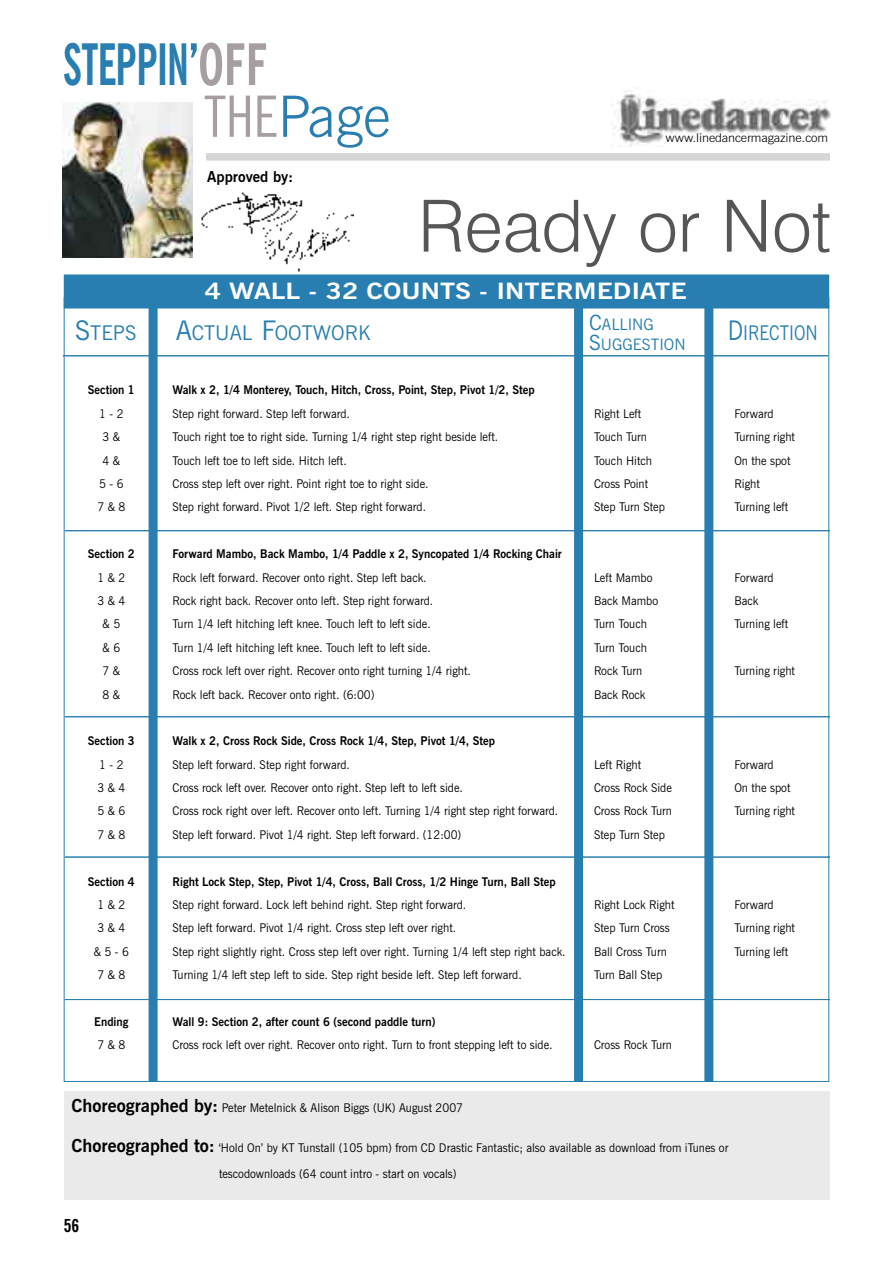
<style>
.page{position:relative;width:893px;height:1263px;background:#fff}
.page>*{position:absolute;margin:0;border:0;box-sizing:border-box;transform-origin:0 0}
.t1{font:300 72px "Swiss 721 BT";color:#565656}
.t2{font:700 condensed 57px/51.8px "News Gothic BT";letter-spacing:-.02em;color:#287eb0;scale:.76 1}
.t3{font:700 22.5px "News Gothic BT";color:#fff;scale:1.2 1}
.t4{font:20.25px "News Gothic BT";color:#287eb0}
.t5{font:20.25px "News Gothic BT";color:#287eb0;scale:.85 1}
.t6{font:700 condensed 18px "News Gothic BT";color:#000}
.t7{font:15.75px/19.5px "News Gothic BT";color:#287eb0}
.t8{font:700 15px "News Gothic BT";color:#000}
.t9{font:12px/26.1px "News Gothic BT";color:#000;scale:.95 1}
.t10{font:700 12px "News Gothic BT";color:#000;scale:.95 1}
.t11{font:300 12px "News Gothic BT";letter-spacing:-.01em;color:#000;scale:1.08 1}
.s1{color:#a69ea1}
.s2{font-weight:400;color:#a69ea1}
.s3{font-weight:300;font-stretch:normal}
.s4{font-size:21px}
.s5{font-size:27px}
.s6{font-weight:700;font-size:18px}
</style>
<div class="page">
<div style="left:149px;top:288px;width:9px;height:794px;background:#287eb0"></div>
<div style="left:574px;top:297px;width:9px;height:785px;background:#287eb0"></div>
<div style="left:704px;top:291px;width:9px;height:791px;background:#287eb0"></div>
<div style="left:65px;top:275px;width:763px;height:33px;background:#287eb0"></div>
<div style="left:64px;top:274px;width:765px;height:34px;border:2px solid #287eb0"></div>
<div style="left:64px;top:1091px;width:765px;height:108px;background:#eaeaea"></div>
<div style="left:206px;top:153px;width:624px;height:8px;background:#d6d6d6"></div>
<img style="left:611px;top:90px;width:220px;height:57px">
<hr style="left:65px;top:530px;width:765px;height:1px;background:#287eb0">
<hr style="left:63px;top:355px;width:765px;height:1px;background:#287eb0">
<hr style="left:65px;top:716px;width:765px;height:1px;background:#287eb0">
<hr style="left:65px;top:857px;width:765px;height:1px;background:#287eb0">
<img style="left:63px;top:102px;width:129px;height:155px">
<hr style="left:65px;top:999px;width:765px;height:1px;background:#287eb0">
<img style="left:264px;top:212px;width:89px;height:60px">
<img style="left:201px;top:192px;width:103px;height:50px">
<h2 class="t2" style="left:204px;top:38px;width:247px;text-indent:-141px">STEPPIN’<span class="s1">OFF<br></span><span class="s2">THE</span><span class="s3">Page</span></h2>
<p class="t8" style="left:207px;top:168px;width:87px">Approved by:</p>
<p class="t11" style="left:666px;top:131px;width:152px">www.linedancermagazine.com</p>
<h1 class="t1" style="left:418px;top:182px;width:415px">Ready or Not</h1>
<h3 class="t3" style="left:205px;top:277px;width:403px">4 WALL - 32 COUNTS - INTERMEDIATE</h3>
<h3 class="t7" style="left:589px;top:315px;width:98px"><span class="s4">C</span>ALLING<br><span class="s4">S</span>UGGESTION</h3>
<h3 class="t4" style="left:75px;top:321px;width:63px"><span class="s5">S</span>TEPS</h3>
<h3 class="t4" style="left:176px;top:321px;width:196px"><span class="s5">A</span>CTUAL <span class="s5">F</span>OOTWORK</h3>
<h3 class="t5" style="left:728px;top:320px;width:107px"><span class="s5">D</span>IRECTION</h3>
<p class="t10" style="left:88px;top:383px;width:51px">Section 1</p>
<p class="t10" style="left:173px;top:383px;width:383px">Walk x 2, 1/4 Monterey, Touch, Hitch, Cross, Point, Step, Pivot 1/2, Step</p>
<p class="t9" style="left:99px;top:400px;width:27px">1 - 2</p>
<p class="t9" style="left:173px;top:400px;width:188px">Step right forward. Step left forward.</p>
<p class="t9" style="left:594px;top:400px;width:51px">Right Left</p>
<p class="t9" style="left:734px;top:400px;width:43px">Forward</p>
<p class="t9" style="left:103px;top:424px;width:20px">3 &amp;</p>
<p class="t9" style="left:173px;top:424px;width:344px">Touch right toe to right side. Turning 1/4 right step right beside left.</p>
<p class="t9" style="left:594px;top:424px;width:57px">Touch Turn</p>
<p class="t9" style="left:734px;top:424px;width:65px">Turning right</p>
<p class="t9" style="left:103px;top:447px;width:20px">4 &amp;</p>
<p class="t9" style="left:173px;top:447px;width:185px">Touch left toe to left side. Hitch left.</p>
<p class="t9" style="left:594px;top:447px;width:63px">Touch Hitch</p>
<p class="t9" style="left:734px;top:447px;width:61px">On the spot</p>
<p class="t9" style="left:99px;top:471px;width:27px">5 - 6</p>
<p class="t9" style="left:173px;top:471px;width:271px">Cross step left over right. Point right toe to right side.</p>
<p class="t9" style="left:594px;top:471px;width:59px">Cross Point</p>
<p class="t9" style="left:734px;top:471px;width:28px">Right</p>
<p class="t9" style="left:97px;top:494px;width:31px">7 &amp; 8</p>
<p class="t9" style="left:173px;top:494px;width:268px">Step right forward. Pivot 1/2 left. Step right forward.</p>
<p class="t9" style="left:594px;top:494px;width:76px">Step Turn Step</p>
<p class="t9" style="left:734px;top:494px;width:58px">Turning left</p>
<p class="t10" style="left:88px;top:547px;width:51px">Section 2</p>
<p class="t10" style="left:173px;top:547px;width:411px">Forward Mambo, Back Mambo, 1/4 Paddle x 2, Syncopated 1/4 Rocking Chair</p>
<p class="t9" style="left:97px;top:564px;width:31px">1 &amp; 2</p>
<p class="t9" style="left:173px;top:564px;width:269px">Rock left forward. Recover onto right. Step left back.</p>
<p class="t9" style="left:594px;top:564px;width:63px">Left Mambo</p>
<p class="t9" style="left:734px;top:564px;width:43px">Forward</p>
<p class="t9" style="left:97px;top:587px;width:31px">3 &amp; 4</p>
<p class="t9" style="left:173px;top:587px;width:276px">Rock right back. Recover onto left. Step right forward.</p>
<p class="t9" style="left:594px;top:587px;width:69px">Back Mambo</p>
<p class="t9" style="left:734px;top:587px;width:27px">Back</p>
<p class="t9" style="left:103px;top:611px;width:20px">&amp; 5</p>
<p class="t9" style="left:173px;top:611px;width:273px">Turn 1/4 left hitching left knee. Touch left to left side.</p>
<p class="t9" style="left:594px;top:611px;width:57px">Turn Touch</p>
<p class="t9" style="left:734px;top:611px;width:58px">Turning left</p>
<p class="t9" style="left:103px;top:634px;width:20px">&amp; 6</p>
<p class="t9" style="left:173px;top:634px;width:273px">Turn 1/4 left hitching left knee. Touch left to left side.</p>
<p class="t9" style="left:594px;top:634px;width:57px">Turn Touch</p>
<p class="t9" style="left:103px;top:658px;width:20px">7 &amp;</p>
<p class="t9" style="left:173px;top:658px;width:316px">Cross rock left over right. Recover onto right turning 1/4 right.</p>
<p class="t9" style="left:594px;top:658px;width:52px">Rock Turn</p>
<p class="t9" style="left:734px;top:658px;width:65px">Turning right</p>
<p class="t9" style="left:103px;top:681px;width:20px">8 &amp;</p>
<p class="t9" style="left:173px;top:681px;width:214px">Rock left back. Recover onto right. (6:00)</p>
<p class="t9" style="left:594px;top:681px;width:56px">Back Rock</p>
<p class="t10" style="left:88px;top:734px;width:51px">Section 3</p>
<p class="t10" style="left:173px;top:734px;width:341px">Walk x 2, Cross Rock Side, Cross Rock 1/4, Step, Pivot 1/4, Step</p>
<p class="t9" style="left:99px;top:751px;width:27px">1 - 2</p>
<p class="t9" style="left:173px;top:751px;width:188px">Step left forward. Step right forward.</p>
<p class="t9" style="left:594px;top:751px;width:51px">Left Right</p>
<p class="t9" style="left:734px;top:751px;width:43px">Forward</p>
<p class="t9" style="left:97px;top:775px;width:31px">3 &amp; 4</p>
<p class="t9" style="left:173px;top:775px;width:307px">Cross rock left over. Recover onto right. Step left to left side.</p>
<p class="t9" style="left:594px;top:775px;width:83px">Cross Rock Side</p>
<p class="t9" style="left:734px;top:775px;width:61px">On the spot</p>
<p class="t9" style="left:97px;top:798px;width:31px">5 &amp; 6</p>
<p class="t9" style="left:173px;top:798px;width:408px">Cross rock right over left. Recover onto left. Turning 1/4 right step right forward.</p>
<p class="t9" style="left:594px;top:798px;width:84px">Cross Rock Turn</p>
<p class="t9" style="left:734px;top:798px;width:65px">Turning right</p>
<p class="t9" style="left:97px;top:821px;width:31px">7 &amp; 8</p>
<p class="t9" style="left:173px;top:821px;width:305px">Step left forward. Pivot 1/4 right. Step left forward. (12:00)</p>
<p class="t9" style="left:594px;top:821px;width:76px">Step Turn Step</p>
<p class="t10" style="left:88px;top:874px;width:51px">Section 4</p>
<p class="t10" style="left:173px;top:874px;width:405px">Right Lock Step, Step, Pivot 1/4, Cross, Ball Cross, 1/2 Hinge Turn, Ball Step</p>
<p class="t9" style="left:97px;top:891px;width:31px">1 &amp; 2</p>
<p class="t9" style="left:173px;top:891px;width:311px">Step right forward. Lock left behind right. Step right forward.</p>
<p class="t9" style="left:594px;top:891px;width:86px">Right Lock Right</p>
<p class="t9" style="left:734px;top:891px;width:43px">Forward</p>
<p class="t9" style="left:97px;top:915px;width:31px">3 &amp; 4</p>
<p class="t9" style="left:173px;top:915px;width:300px">Step left forward. Pivot 1/4 right. Cross step left over right.</p>
<p class="t9" style="left:594px;top:915px;width:81px">Step Turn Cross</p>
<p class="t9" style="left:734px;top:915px;width:65px">Turning right</p>
<p class="t9" style="left:94px;top:938px;width:38px">&amp; 5 - 6</p>
<p class="t9" style="left:173px;top:938px;width:415px">Step right slightly right. Cross step left over right. Turning 1/4 left step right back.</p>
<p class="t9" style="left:594px;top:938px;width:78px">Ball Cross Turn</p>
<p class="t9" style="left:734px;top:938px;width:58px">Turning left</p>
<p class="t9" style="left:97px;top:962px;width:31px">7 &amp; 8</p>
<p class="t9" style="left:173px;top:962px;width:369px">Turning 1/4 left step left to side. Step right beside left. Step left forward.</p>
<p class="t9" style="left:594px;top:962px;width:73px">Turn Ball Step</p>
<p class="t10" style="left:94px;top:1014px;width:38px">Ending</p>
<p class="t10" style="left:173px;top:1014px;width:278px">Wall 9: Section 2, after count 6 (second paddle turn)</p>
<p class="t9" style="left:97px;top:1032px;width:31px">7 &amp; 8</p>
<p class="t9" style="left:173px;top:1032px;width:402px">Cross rock left over right. Recover onto right. Turn to front stepping left to side.</p>
<p class="t9" style="left:594px;top:1032px;width:84px">Cross Rock Turn</p>
<p class="t9" style="left:71px;top:1094px;width:414px"><span class="s6">Choreographed by:</span> Peter Metelnick &amp; Alison Biggs (UK) August 2007</p>
<p class="t9" style="left:219px;top:1134px;width:538px;text-indent:-148px"><span class="s6">Choreographed to:</span> ‘Hold On’ by KT Tunstall (105 bpm) from CD Drastic Fantastic; also available as download from iTunes or tescodownloads (64 count intro - start on vocals)</p>
<h3 class="t6" style="left:64px;top:1215px;width:17px">56</h3>
</div>
